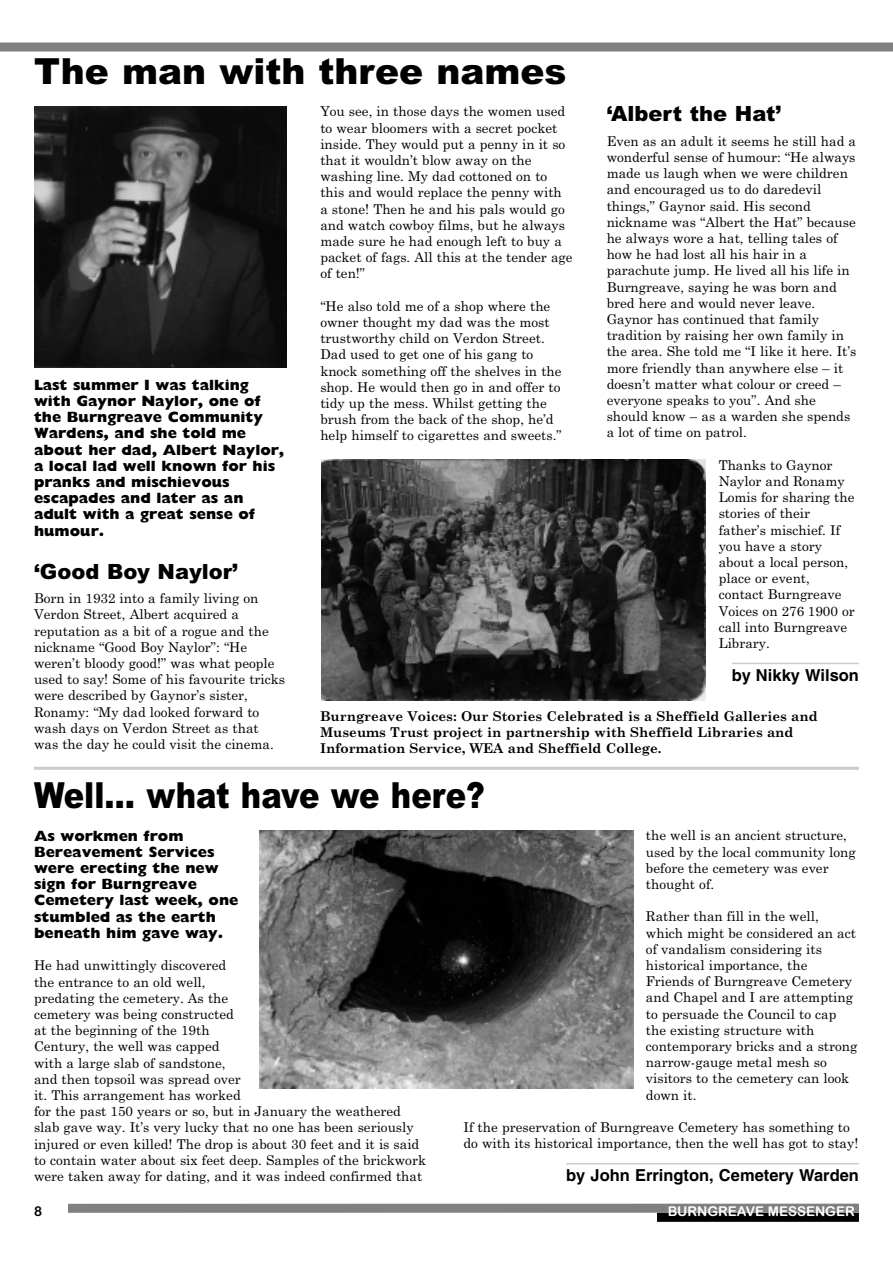
<style>
.page{position:relative;width:893px;height:1263px;background:#fff}
.page>*{position:absolute;margin:0;border:0;box-sizing:border-box;transform-origin:0 0}
.t1{font:900 36px "Arial";color:#000}
.t2{font:900 36px "Arial";color:#000;scale:.85 1}
.t3{font:900 21px "Arial";color:#000}
.t4{font:700 16.5px "Helvetica";color:#000}
.t5{font:800 15px/16.2px "Gill Sans";color:#000}
.t6{font:13.5px/16.2px "Century Schoolbook";color:#000}
.t7{font:700 13.5px/16.2px "Century Schoolbook";color:#000}
.t8{font:13.5px "Arial Rounded MT Bold";color:#fff}
.t9{font:13.5px "Arial Rounded MT Bold";color:#000}
</style>
<div class="page">
<div style="left:0;top:43px;width:893px;height:9px;background:#808080"></div>
<div style="left:68px;top:1203px;width:791px;height:10px;background:#808080"></div>
<div style="left:657px;top:1213px;width:202px;height:9px;background:#000"></div>
<hr style="left:732px;top:663px;width:127px;height:1px;background:#ccc">
<hr style="left:566px;top:1163px;width:293px;height:1px;background:#ccc">
<img style="left:321px;top:459px;width:385px;height:242px">
<img style="left:259px;top:830px;width:375px;height:259px">
<img style="left:34px;top:106px;width:252px;height:262px">
<hr style="left:34px;top:767px;width:825px;height:3px;background:#ccc">
<h1 class="t1" style="left:34px;top:50px;width:534px">The man with three names</h1>
<p class="t5" style="left:34px;top:376px;width:252px">Last summer I was talking with Gaynor Naylor, one of the Burngreave Community<br>Wardens, and she told me about her dad, Albert Naylor, a local lad well known for his pranks and mischievous escapades and later as an adult with a great sense of humour.</p>
<h2 class="t3" style="left:34px;top:559px;width:206px">‘Good Boy Naylor’</h2>
<p class="t6" style="left:34px;top:590px;width:253px">Born in 1932 into a family living on Verdon Street, Albert acquired a reputation as a bit of a rogue and the nickname “Good Boy Naylor”: “He weren’t bloody good!” was what people used to say! Some of his favourite tricks were described by Gaynor’s sister, Ronamy: “My dad looked forward to wash days on Verdon Street as that was the day he could visit the cinema.</p>
<p class="t6" style="left:320px;top:104px;width:254px">You see, in those days the women used to wear bloomers with a secret pocket inside. They would put a penny in it so that it wouldn’t blow away on the washing line. My dad cottoned on to this and would replace the penny with a stone! Then he and his pals would go and watch cowboy films, but he always made sure he had enough left to buy a packet of fags. All this at the tender age of ten!”</p>
<p class="t6" style="left:320px;top:298px;width:243px">“He also told me of a shop where the owner thought my dad was the most trustworthy child on Verdon Street.<br>Dad used to get one of his gang to knock something off the shelves in the shop. He would then go in and offer to tidy up the mess. Whilst getting the brush from the back of the shop, he’d help himself to cigarettes and sweets.”</p>
<h2 class="t3" style="left:607px;top:102px;width:176px">‘Albert the Hat’</h2>
<p class="t6" style="left:607px;top:133px;width:251px">Even as an adult it seems he still had a wonderful sense of humour: “He always made us laugh when we were children and encouraged us to do daredevil things,” Gaynor said. His second nickname was “Albert the Hat” because he always wore a hat, telling tales of how he had lost all his hair in a parachute jump. He lived all his life in Burngreave, saying he was born and bred here and would never leave.<br>Gaynor has continued that family tradition by raising her own family in the area. She told me “I like it here. It’s more friendly than anywhere else – it doesn’t matter what colour or creed – everyone speaks to you”. And she should know – as a warden she spends a lot of time on patrol.</p>
<p class="t6" style="left:719px;top:457px;width:138px">Thanks to Gaynor<br>Naylor and Ronamy<br>Lomis for sharing the stories of their father’s mischief. If you have a story about a local person, place or event, contact Burngreave<br>Voices on 276 1900 or call into Burngreave<br>Library.</p>
<p class="t4" style="left:732px;top:668px;width:129px">by Nikky Wilson</p>
<p class="t7" style="left:320px;top:708px;width:499px">Burngreave Voices: Our Stories Celebrated is a Sheffield Galleries and<br>Museums Trust project in partnership with Sheffield Libraries and<br>Information Service, WEA and Sheffield College.</p>
<h1 class="t2" style="left:34px;top:774px;width:532px">Well… what have we here?</h1>
<p class="t5" style="left:34px;top:827px;width:206px">As workmen from<br>Bereavement Services were erecting the new sign for Burngreave<br>Cemetery last week, one stumbled as the earth beneath him gave way.</p>
<p class="t6" style="left:34px;top:957px;width:393px">He had unwittingly discovered<br>the entrance to an old well,<br>predating the cemetery. As the<br>cemetery was being constructed<br>at the beginning of the 19th<br>Century, the well was capped<br>with a large slab of sandstone,<br>and then topsoil was spread over<br>it. This arrangement has worked<br>for the past 150 years or so, but in January the weathered slab gave way. It’s very lucky that no one has been seriously injured or even killed! The drop is about 30 feet and it is said to contain water about six feet deep. Samples of the brickwork were taken away for dating, and it was indeed confirmed that</p>
<p class="t6" style="left:646px;top:828px;width:211px">the well is an ancient structure, used by the local community long before the cemetery was ever thought of.</p>
<p class="t6" style="left:646px;top:909px;width:213px">Rather than fill in the well, which might be considered an act of vandalism considering its historical importance, the<br>Friends of Burngreave Cemetery and Chapel and I are attempting to persuade the Council to cap the existing structure with contemporary bricks and a strong narrow-gauge metal mesh so visitors to the cemetery can look down it.</p>
<p class="t6" style="left:463px;top:1119px;width:396px">If the preservation of Burngreave Cemetery has something to do with its historical importance, then the well has got to stay!</p>
<p class="t4" style="left:566px;top:1168px;width:294px">by John Errington, Cemetery Warden</p>
<p class="t9" style="left:34px;top:1204px;width:10px">8</p>
<p class="t8" style="left:668px;top:1204px;width:188px">BURNGREAVE MESSENGER</p>
</div>
